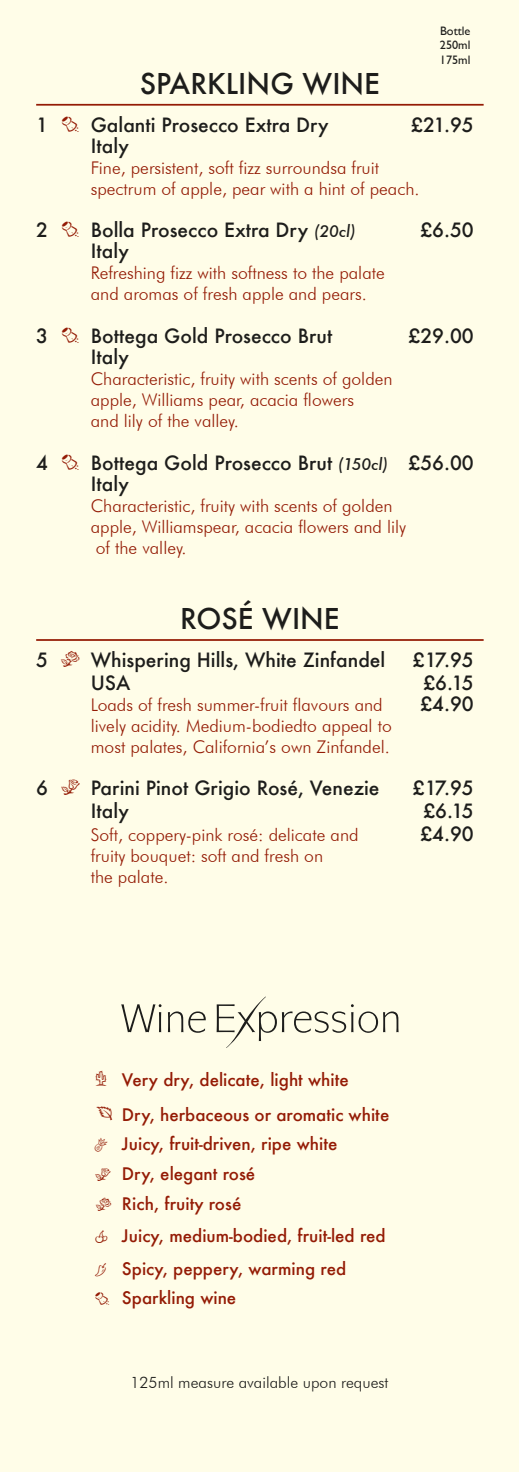
<style>
.page{position:relative;width:519px;height:1472px;background:#fff}
.page>*{position:absolute;margin:0;border:0;box-sizing:border-box;transform-origin:0 0}
.t1{font:500 28px "Futura";color:#1d1d1b}
.t2{font:500 19.25px/21px "Futura";color:#1d1d1b}
.t3{font:300 17.5px/21px "Futura BT";color:#941b05}
.t4{font:500 16.97px/29.6px "Futura";color:#941b05}
.t5{font:300 15.75px "Futura BT";color:#1d1d1b}
.t6{font:12.25px/14.7px "Gill Sans";color:#1d1d1b;text-align:justify}
.s1{font-family:"Expressions RDA";font-weight:400;color:#941b05}
.s2{font-style:italic;font-size:15.75px}
.s3{font-family:"Expressions RDA";font-weight:400;font-size:19.25px}
.s4{font-family:"Expressions RDA";font-weight:400;font-size:15.92px}
</style>
<div class="page">
<div style="left:0;top:0;width:519px;height:1471px;background:#fffde8"></div>
<svg style="left:121px;top:1004px;width:40px;height:28px"></svg>
<svg style="left:168px;top:1011px;width:38px;height:21px"></svg>
<svg style="left:217px;top:996px;width:181px;height:52px"></svg>
<hr style="left:36px;top:104px;width:447px;height:2px;background:#941b05">
<hr style="left:36px;top:639px;width:447px;height:2px;background:#941b05">
<p class="t6" style="left:440px;top:23px;width:32px">Bottle 250ml 175ml</p>
<h1 class="t1" style="left:140px;top:64px;width:242px">SPARKLING WINE</h1>
<p class="t2" style="left:36px;top:114px;width:294px">1 <span class="s1">L</span> Galanti Prosecco Extra Dry</p>
<p class="t2" style="left:411px;top:114px;width:64px">£21.95</p>
<p class="t2" style="left:91px;top:135px;width:40px">Italy</p>
<p class="t3" style="left:91px;top:157px;width:330px">Fine, persistent, soft fizz surroundsa fruit spectrum of apple, pear with a hint of peach.</p>
<p class="t2" style="left:36px;top:219px;width:321px">2 <span class="s1">L</span> Bolla Prosecco Extra Dry <span class="s2">(20cl)</span></p>
<p class="t2" style="left:420px;top:219px;width:55px">£6.50</p>
<p class="t2" style="left:91px;top:240px;width:40px">Italy</p>
<p class="t3" style="left:91px;top:262px;width:295px">Refreshing fizz with softness to the palate and aromas of fresh apple and pears.</p>
<p class="t2" style="left:36px;top:325px;width:297px">3 <span class="s1">L</span> Bottega Gold Prosecco Brut</p>
<p class="t2" style="left:408px;top:325px;width:67px">£29.00</p>
<p class="t2" style="left:91px;top:346px;width:40px">Italy</p>
<p class="t3" style="left:91px;top:368px;width:303px">Characteristic, fruity with scents of golden apple, Williams pear, acacia flowers<br>and lily of the valley.</p>
<p class="t2" style="left:91px;top:451px;width:384px;text-indent:-55px">4 <span class="s1">L</span> Bottega Gold Prosecco Brut <span class="s2">(150cl)</span> £56.00<br>Italy</p>
<p class="t3" style="left:91px;top:494px;width:317px">Characteristic, fruity with scents of golden apple, Williamspear, acacia flowers and lily of the valley.</p>
<h1 class="t1" style="left:180px;top:599px;width:161px">ROSÉ WINE</h1>
<p class="t2" style="left:36px;top:649px;width:351px">5 <span class="s1">O</span> Whispering Hills, White Zinfandel</p>
<p class="t2" style="left:413px;top:649px;width:62px">£17.95</p>
<p class="t2" style="left:91px;top:671px;width:41px">USA</p>
<p class="t2" style="left:423px;top:671px;width:52px">£6.15</p>
<p class="t3" style="left:91px;top:693px;width:293px">Loads of fresh summer-fruit flavours and</p>
<p class="t2" style="left:420px;top:692px;width:55px">£4.90</p>
<p class="t3" style="left:91px;top:714px;width:302px">lively acidity. Medium-bodiedto appeal to most palates, California’s own Zinfandel.</p>
<p class="t2" style="left:36px;top:777px;width:345px">6 <span class="s1">I</span> Parini Pinot Grigio Rosé, Venezie</p>
<p class="t2" style="left:413px;top:777px;width:62px">£17.95</p>
<p class="t2" style="left:91px;top:800px;width:40px">Italy</p>
<p class="t2" style="left:423px;top:800px;width:52px">£6.15</p>
<p class="t3" style="left:91px;top:823px;width:269px">Soft, coppery-pink rosé: delicate and</p>
<p class="t2" style="left:420px;top:822px;width:55px">£4.90</p>
<p class="t3" style="left:91px;top:844px;width:234px">fruity bouquet: soft and fresh on the palate.</p>
<p class="t4" style="left:95px;top:1062px;width:295px;line-height:34.1px"><span class="s3">A</span> Very dry, delicate, light white<br><span class="s3">B</span> Dry, herbaceous or aromatic white</p>
<p class="t4" style="left:95px;top:1128px;width:244px"><span class="s4">C</span> Juicy, fruit-driven, ripe white<br><span class="s4">I</span> Dry, elegant rosé<br><span class="s4">O</span> Rich, fruity rosé</p>
<p class="t4" style="left:95px;top:1219px;width:292px;line-height:32.4px"><span class="s4">F</span> Juicy, medium-bodied, fruit-led red<br><span class="s4">G</span> Spicy, peppery, warming red</p>
<p class="t4" style="left:95px;top:1282px;width:142px"><span class="s4">L</span> Sparkling wine</p>
<p class="t5" style="left:130px;top:1372px;width:259px">125ml measure available upon request</p>
</div>
